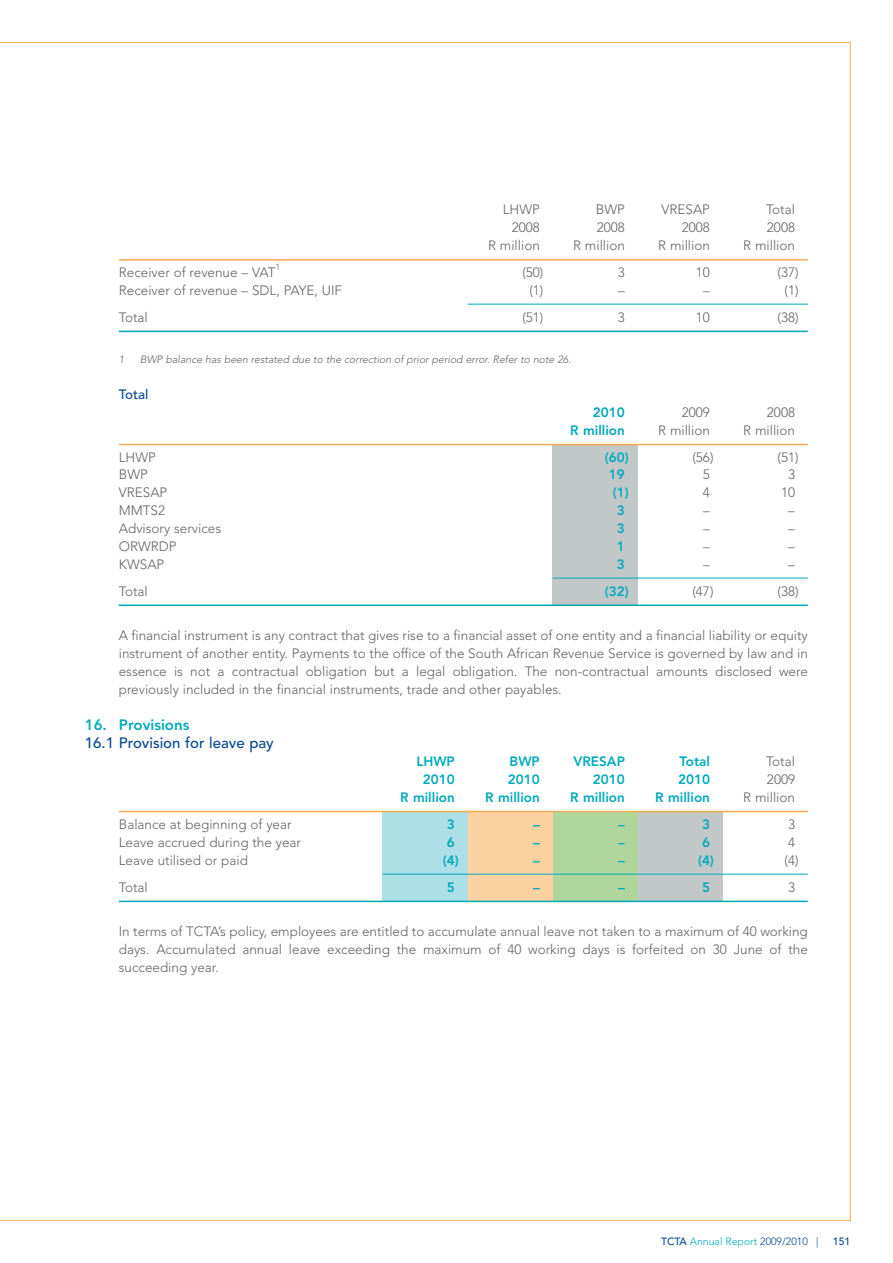
<style>
.page{position:relative;width:893px;height:1263px;background:#fff}
.page>*{position:absolute;margin:0;border:0;box-sizing:border-box;transform-origin:0 0}
.t1{font:500 15px "Avenir";color:#074694}
.t2{font:800 15px "Avenir";color:#00aabc}
.t3{font:300 13.5px/17.9px "Avenir";color:#636366;text-align:justify}
.t4{font:800 13.5px "Avenir";color:#00aabc}
.t5{font:500 13.5px "Avenir";color:#074694}
.t6{font:300 10.5px "Avenir";color:#636366}
.t7{font:300 10.5px "Avenir";color:#00aabc}
.t8{font:500 10.5px "Avenir";color:#074694}
.t9{font:300 9px "Avenir";color:#636366}
.s1{font-weight:500;color:#074694}
.s2{color:#074694}
</style>
<div class="page">
<div style="left:638px;top:812px;width:85px;height:90px;background:#c2c8c7"></div>
<div style="left:553px;top:812px;width:85px;height:90px;background:#b0d79b"></div>
<div style="left:468px;top:812px;width:85px;height:90px;background:#fdd2a2"></div>
<div style="left:382px;top:812px;width:86px;height:90px;background:#addfe7"></div>
<div style="left:553px;top:444px;width:85px;height:161px;background:#c2c8c7"></div>
<hr style="left:119px;top:259px;width:689px;height:2px;background:#f9aa53">
<hr style="left:468px;top:304px;width:340px;height:1px;background:#00aabc">
<hr style="left:119px;top:331px;width:689px;height:1px;background:#00aabc">
<hr style="left:119px;top:444px;width:689px;height:1px;background:#f9aa53">
<hr style="left:553px;top:578px;width:255px;height:1px;background:#00aabc">
<hr style="left:119px;top:605px;width:689px;height:1px;background:#00aabc">
<hr style="left:119px;top:811px;width:689px;height:1px;background:#f9aa53">
<hr style="left:382px;top:874px;width:426px;height:1px;background:#00aabc">
<hr style="left:119px;top:901px;width:689px;height:1px;background:#00aabc">
<hr style="left:0;top:42px;width:850px;height:1px;background:#f9aa53">
<hr style="left:0;top:1220px;width:851px;height:1px;background:#f9aa53">
<hr style="left:850px;top:42px;width:1px;height:1179px;background:#f9aa53">
<p class="t3" style="left:503px;top:202px;width:38px">LHWP</p>
<p class="t3" style="left:596px;top:202px;width:30px">BWP</p>
<p class="t3" style="left:661px;top:202px;width:50px">VRESAP</p>
<p class="t3" style="left:766px;top:202px;width:31px">Total</p>
<p class="t3" style="left:512px;top:220px;width:30px">2008</p>
<p class="t3" style="left:597px;top:220px;width:30px">2008</p>
<p class="t3" style="left:682px;top:220px;width:30px">2008</p>
<p class="t3" style="left:767px;top:220px;width:30px">2008</p>
<p class="t3" style="left:488px;top:238px;width:53px">R million</p>
<p class="t3" style="left:573px;top:238px;width:53px">R million</p>
<p class="t3" style="left:658px;top:238px;width:53px">R million</p>
<p class="t3" style="left:743px;top:238px;width:53px">R million</p>
<p class="t3" style="left:119px;top:264px;width:158px">Receiver of revenue – VAT</p>
<p class="t9" style="left:275px;top:264px;width:6px">1</p>
<p class="t3" style="left:522px;top:264px;width:23px">(50)</p>
<p class="t3" style="left:618px;top:264px;width:9px">3</p>
<p class="t3" style="left:696px;top:264px;width:16px">10</p>
<p class="t3" style="left:777px;top:264px;width:23px">(37)</p>
<p class="t3" style="left:119px;top:282px;width:225px">Receiver of revenue – SDL, PAYE, UIF</p>
<p class="t3" style="left:529px;top:282px;width:16px">(1)</p>
<p class="t3" style="left:618px;top:282px;width:8px">–</p>
<p class="t3" style="left:703px;top:282px;width:8px">–</p>
<p class="t3" style="left:784px;top:282px;width:16px">(1)</p>
<p class="t3" style="left:119px;top:309px;width:30px">Total</p>
<p class="t3" style="left:522px;top:309px;width:23px">(51)</p>
<p class="t3" style="left:618px;top:309px;width:9px">3</p>
<p class="t3" style="left:696px;top:309px;width:16px">10</p>
<p class="t3" style="left:777px;top:309px;width:23px">(38)</p>
<p class="t6" style="left:119px;top:355px;width:8px">1</p>
<p class="t6" style="left:140px;top:355px;width:434px">BWP balance has been restated due to the correction of prior period error. Refer to note 26.</p>
<p class="t5" style="left:119px;top:389px;width:31px">Total</p>
<p class="t4" style="left:593px;top:407px;width:33px">2010</p>
<p class="t3" style="left:682px;top:404px;width:30px">2009</p>
<p class="t3" style="left:767px;top:404px;width:30px">2008</p>
<p class="t4" style="left:570px;top:425px;width:56px">R million</p>
<p class="t3" style="left:658px;top:422px;width:53px">R million</p>
<p class="t3" style="left:743px;top:422px;width:53px">R million</p>
<p class="t3" style="left:119px;top:449px;width:38px">LHWP</p>
<p class="t4" style="left:605px;top:451px;width:25px">(60)</p>
<p class="t3" style="left:692px;top:449px;width:23px">(56)</p>
<p class="t3" style="left:777px;top:449px;width:23px">(51)</p>
<p class="t3" style="left:119px;top:467px;width:30px">BWP</p>
<p class="t4" style="left:609px;top:469px;width:17px">19</p>
<p class="t3" style="left:703px;top:467px;width:9px">5</p>
<p class="t3" style="left:788px;top:467px;width:9px">3</p>
<p class="t3" style="left:119px;top:485px;width:50px">VRESAP</p>
<p class="t4" style="left:613px;top:487px;width:17px">(1)</p>
<p class="t3" style="left:703px;top:485px;width:9px">4</p>
<p class="t3" style="left:781px;top:485px;width:16px">10</p>
<p class="t3" style="left:119px;top:503px;width:48px">MMTS2</p>
<p class="t4" style="left:617px;top:505px;width:9px">3</p>
<p class="t3" style="left:703px;top:503px;width:8px">–</p>
<p class="t3" style="left:788px;top:503px;width:8px">–</p>
<p class="t3" style="left:119px;top:520px;width:104px">Advisory services</p>
<p class="t4" style="left:617px;top:523px;width:9px">3</p>
<p class="t3" style="left:703px;top:520px;width:8px">–</p>
<p class="t3" style="left:788px;top:520px;width:8px">–</p>
<p class="t3" style="left:119px;top:538px;width:59px">ORWRDP</p>
<p class="t4" style="left:617px;top:541px;width:9px">1</p>
<p class="t3" style="left:703px;top:538px;width:8px">–</p>
<p class="t3" style="left:788px;top:538px;width:8px">–</p>
<p class="t3" style="left:119px;top:556px;width:47px">KWSAP</p>
<p class="t4" style="left:617px;top:558px;width:9px">3</p>
<p class="t3" style="left:703px;top:556px;width:8px">–</p>
<p class="t3" style="left:788px;top:556px;width:8px">–</p>
<p class="t3" style="left:119px;top:583px;width:31px">Total</p>
<p class="t4" style="left:605px;top:585px;width:25px">(32)</p>
<p class="t3" style="left:692px;top:583px;width:23px">(47)</p>
<p class="t3" style="left:777px;top:583px;width:23px">(38)</p>
<p class="t3" style="left:119px;top:628px;width:690px">A financial instrument is any contract that gives rise to a financial asset of one entity and a financial liability or equity instrument of another entity. Payments to the office of the South African Revenue Service is governed by law and in essence is not a contractual obligation but a legal obligation. The non-contractual amounts disclosed were previously included in the financial instruments, trade and other payables.</p>
<p class="t2" style="left:85px;top:718px;width:106px">16. Provisions</p>
<p class="t1" style="left:85px;top:736px;width:190px">16.1 Provision for leave pay</p>
<p class="t4" style="left:416px;top:756px;width:40px">LHWP</p>
<p class="t4" style="left:510px;top:756px;width:32px">BWP</p>
<p class="t4" style="left:573px;top:756px;width:53px">VRESAP</p>
<p class="t4" style="left:679px;top:756px;width:32px">Total</p>
<p class="t3" style="left:766px;top:753px;width:31px">Total</p>
<p class="t4" style="left:423px;top:774px;width:33px">2010</p>
<p class="t4" style="left:508px;top:774px;width:33px">2010</p>
<p class="t4" style="left:593px;top:774px;width:33px">2010</p>
<p class="t4" style="left:678px;top:774px;width:33px">2010</p>
<p class="t3" style="left:767px;top:771px;width:30px">2009</p>
<p class="t4" style="left:400px;top:792px;width:56px">R million</p>
<p class="t4" style="left:485px;top:792px;width:56px">R million</p>
<p class="t4" style="left:570px;top:792px;width:56px">R million</p>
<p class="t4" style="left:655px;top:792px;width:56px">R million</p>
<p class="t3" style="left:743px;top:789px;width:53px">R million</p>
<p class="t3" style="left:119px;top:816px;width:174px">Balance at beginning of year</p>
<p class="t4" style="left:447px;top:819px;width:9px">3</p>
<p class="t4" style="left:533px;top:819px;width:8px">–</p>
<p class="t4" style="left:618px;top:819px;width:8px">–</p>
<p class="t4" style="left:702px;top:819px;width:9px">3</p>
<p class="t3" style="left:788px;top:816px;width:9px">3</p>
<p class="t3" style="left:119px;top:834px;width:184px">Leave accrued during the year</p>
<p class="t4" style="left:447px;top:837px;width:9px">6</p>
<p class="t4" style="left:533px;top:837px;width:8px">–</p>
<p class="t4" style="left:618px;top:837px;width:8px">–</p>
<p class="t4" style="left:702px;top:837px;width:9px">6</p>
<p class="t3" style="left:788px;top:834px;width:9px">4</p>
<p class="t3" style="left:119px;top:852px;width:131px">Leave utilised or paid</p>
<p class="t4" style="left:443px;top:855px;width:17px">(4)</p>
<p class="t4" style="left:533px;top:855px;width:8px">–</p>
<p class="t4" style="left:618px;top:855px;width:8px">–</p>
<p class="t4" style="left:698px;top:855px;width:17px">(4)</p>
<p class="t3" style="left:784px;top:852px;width:16px">(4)</p>
<p class="t3" style="left:119px;top:879px;width:31px">Total</p>
<p class="t4" style="left:447px;top:881px;width:9px">5</p>
<p class="t4" style="left:533px;top:881px;width:8px">–</p>
<p class="t4" style="left:618px;top:881px;width:8px">–</p>
<p class="t4" style="left:702px;top:881px;width:9px">5</p>
<p class="t3" style="left:788px;top:879px;width:9px">3</p>
<p class="t3" style="left:119px;top:924px;width:690px">In terms of TCTA’s policy, employees are entitled to accumulate annual leave not taken to a maximum of 40 working days. Accumulated annual leave exceeding the maximum of 40 working days is forfeited on 30 June of the succeeding year.</p>
<p class="t7" style="left:661px;top:1237px;width:159px"><span class="s1">TCTA</span> Annual Report <span class="s2">2009/2010 |</span></p>
<p class="t8" style="left:833px;top:1237px;width:19px">151</p>
</div>
